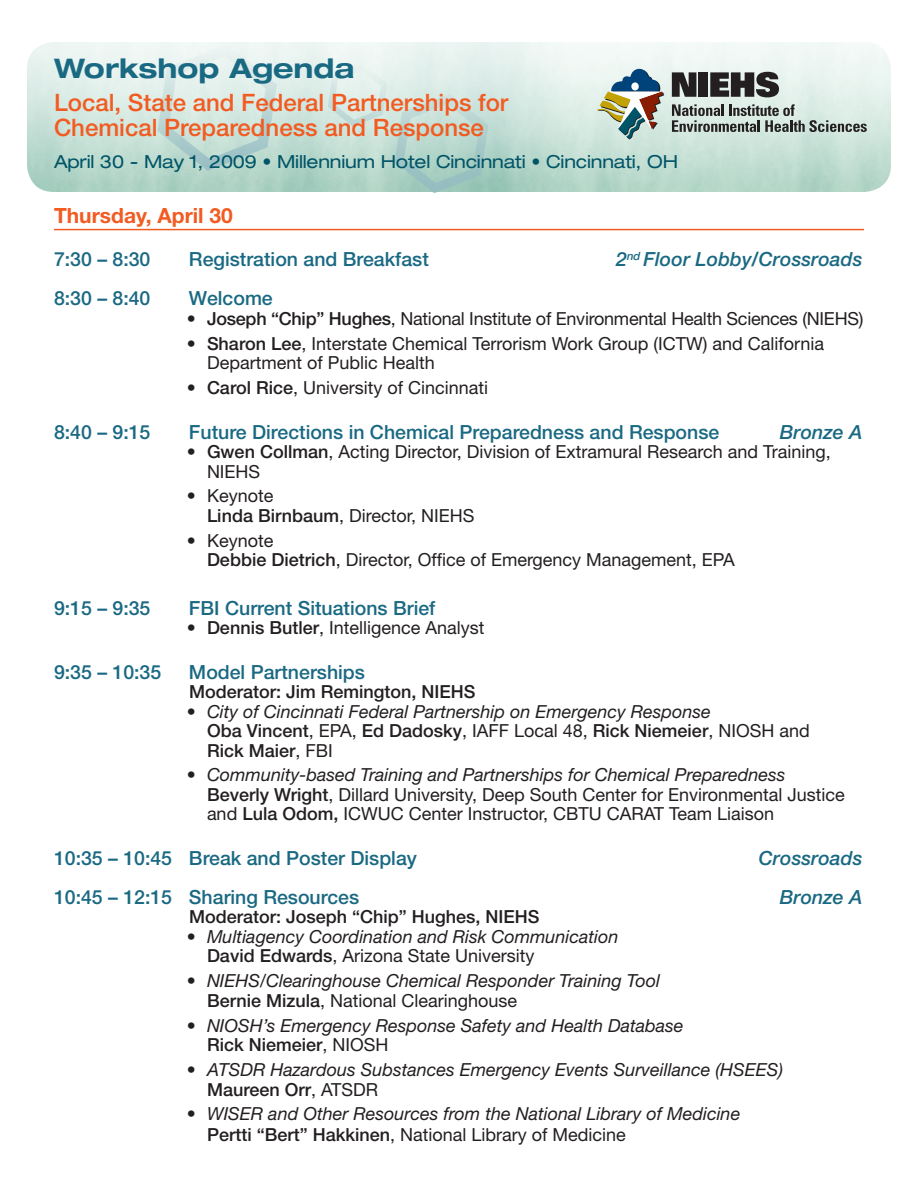
<style>
.page{position:relative;width:918px;height:1188px;background:#fff}
.page>*{position:absolute;margin:0;border:0;box-sizing:border-box;transform-origin:0 0}
.t1{font:700 expanded 27px "Helvetica Neue";color:#1a6983}
.Heading_1{font:500 24px/25.5px "Helvetica Neue";color:#f25b21}
.DAY{font:700 21px "Helvetica Neue";color:#f25b21}
.TIME_TITLE{font:500 19.5px "Helvetica Neue";color:#1a6983}
.TIME_TITLE-2{font:italic 500 19.5px "Helvetica Neue";color:#1a6983}
.BULLETS_NAMES{font:18px/19.5px "Helvetica Neue";color:#231f20}
.BULLETS_NAMES-2{font:italic 18px/19.5px "Helvetica Neue";color:#231f20}
.TIME_TITLE-3{font:500 18px "Helvetica Neue";color:#231f20}
.t2{font:expanded 18px "Helvetica Neue";letter-spacing:-.01em;color:#005467}
.s1{font-weight:500}
.s2{font-style:normal}
.s3{font-weight:500;font-style:normal}
.s4{font-style:italic}
</style>
<div class="page">
<img style="left:27px;top:42px;width:864px;height:150px">
<svg style="left:672px;top:72px;width:24px;height:25px"></svg>
<div style="left:699px;top:72px;width:9px;height:25px;background:#231f20"></div>
<svg style="left:710px;top:72px;width:69px;height:25px;background:#515150"></svg>
<svg style="left:672px;top:104px;width:195px;height:28px;background:#a2ada8"></svg>
<svg style="left:597px;top:69px;width:67px;height:70px;background:#a3afa7"></svg>
<svg style="left:152px;top:42px;width:131px;height:135px;background:#d1e5df"></svg>
<svg style="left:325px;top:60px;width:168px;height:134px;background:#c6dfd8"></svg>
<hr style="left:54px;top:229px;width:810px;height:1px;background:#f25b21">
<p class="t1" style="left:54px;top:52px;width:302px">Workshop Agenda</p>
<p class="Heading_1" style="left:54px;top:89px;width:456px">Local, State and Federal Partnerships for<br>Chemical Preparedness and Response</p>
<p class="t2" style="left:54px;top:151px;width:626px">April 30 - May 1, 2009 • Millennium Hotel Cincinnati • Cincinnati, OH</p>
<p class="DAY" style="left:54px;top:203px;width:180px">Thursday, April 30</p>
<p class="TIME_TITLE" style="left:54px;top:248px;width:98px">7:30 – 8:30</p>
<p class="TIME_TITLE" style="left:189px;top:248px;width:241px">Registration and Breakfast</p>
<p class="TIME_TITLE-2" style="left:616px;top:248px;width:248px">2<sup>nd</sup> Floor Lobby/Crossroads</p>
<p class="TIME_TITLE" style="left:54px;top:287px;width:98px">8:30 – 8:40</p>
<p class="TIME_TITLE" style="left:189px;top:287px;width:85px">Welcome</p>
<p class="BULLETS_NAMES" style="left:187px;top:308px;width:678px">• <span class="s1">Joseph “Chip” Hughes</span>, National Institute of Environmental Health Sciences (NIEHS)</p>
<p class="BULLETS_NAMES" style="left:207px;top:333px;width:619px;text-indent:-20px">• <span class="s1">Sharon Lee</span>, Interstate Chemical Terrorism Work Group (ICTW) and California<br>Department of Public Health</p>
<p class="BULLETS_NAMES" style="left:187px;top:378px;width:303px">• <span class="s1">Carol Rice</span>, University of Cincinnati</p>
<p class="TIME_TITLE" style="left:54px;top:420px;width:98px">8:40 – 9:15</p>
<p class="TIME_TITLE" style="left:189px;top:420px;width:532px">Future Directions in Chemical Preparedness and Response</p>
<p class="TIME_TITLE-2" style="left:780px;top:420px;width:84px">Bronze A</p>
<p class="BULLETS_NAMES" style="left:207px;top:442px;width:625px;text-indent:-20px">• <span class="s1">Gwen Collman</span>, Acting Director, Division of Extramural Research and Training,<br>NIEHS</p>
<p class="BULLETS_NAMES" style="left:207px;top:486px;width:269px;text-indent:-20px">• Keynote<br><span class="s1">Linda Birnbaum</span>, Director, NIEHS</p>
<p class="BULLETS_NAMES" style="left:207px;top:530px;width:529px;text-indent:-20px">• Keynote<br><span class="s1">Debbie Dietrich</span>, Director, Office of Emergency Management, EPA</p>
<p class="TIME_TITLE" style="left:54px;top:596px;width:98px">9:15 – 9:35</p>
<p class="TIME_TITLE" style="left:189px;top:596px;width:248px">FBI Current Situations Brief</p>
<p class="BULLETS_NAMES" style="left:187px;top:618px;width:299px">• <span class="s1">Dennis Butler</span>, Intelligence Analyst</p>
<p class="TIME_TITLE" style="left:54px;top:660px;width:109px">9:35 – 10:35</p>
<p class="TIME_TITLE" style="left:189px;top:660px;width:177px">Model Partnerships</p>
<p class="TIME_TITLE-3" style="left:189px;top:681px;width:288px">Moderator: Jim Remington, NIEHS</p>
<p class="BULLETS_NAMES-2" style="left:207px;top:701px;width:604px;text-indent:-20px"><span class="s2">•</span> City of Cincinnati Federal Partnership on Emergency Response<br><span class="s3">Oba Vincent</span><span class="s2">, EPA,</span> <span class="s3">Ed Dadosky</span><span class="s2">, IAFF Local 48,</span> <span class="s3">Rick Niemeier</span><span class="s2">, NIOSH and<br></span><span class="s3">Rick Maier</span><span class="s2">, FBI</span></p>
<p class="BULLETS_NAMES" style="left:207px;top:765px;width:639px;text-indent:-20px">• <span class="s4">Community-based Training and Partnerships for Chemical Preparedness<br></span><span class="s1">Beverly Wright</span>, Dillard University, Deep South Center for Environmental Justice and <span class="s1">Lula Odom,</span> ICWUC Center Instructor, CBTU CARAT Team Liaison</p>
<p class="TIME_TITLE" style="left:54px;top:846px;width:364px">10:35 – 10:45 Break and Poster Display</p>
<p class="TIME_TITLE-2" style="left:759px;top:846px;width:105px">Crossroads</p>
<p class="TIME_TITLE" style="left:54px;top:885px;width:307px">10:45 – 12:15 Sharing Resources</p>
<p class="TIME_TITLE-2" style="left:780px;top:885px;width:84px">Bronze A</p>
<p class="TIME_TITLE-3" style="left:189px;top:906px;width:352px">Moderator: Joseph “Chip” Hughes, NIEHS</p>
<p class="BULLETS_NAMES-2" style="left:207px;top:926px;width:413px;text-indent:-20px"><span class="s2">•</span> Multiagency Coordination and Risk Communication<br><span class="s3">David Edwards</span><span class="s2">, Arizona State University</span></p>
<p class="BULLETS_NAMES-2" style="left:207px;top:971px;width:455px;text-indent:-20px"><span class="s2">•</span> NIEHS/Clearinghouse Chemical Responder Training Tool<br><span class="s3">Bernie Mizula</span><span class="s2">, National Clearinghouse</span></p>
<p class="BULLETS_NAMES-2" style="left:207px;top:1015px;width:478px;text-indent:-20px"><span class="s2">•</span> NIOSH’s Emergency Response Safety and Health Database<br><span class="s3">Rick Niemeier</span><span class="s2">, NIOSH</span></p>
<p class="BULLETS_NAMES-2" style="left:207px;top:1060px;width:578px;text-indent:-20px"><span class="s2">•</span> ATSDR Hazardous Substances Emergency Events Surveillance (HSEES)<br><span class="s3">Maureen Orr</span><span class="s2">, ATSDR</span></p>
<p class="BULLETS_NAMES-2" style="left:207px;top:1104px;width:535px;line-height:20.2px;text-indent:-20px"><span class="s2">•</span> WISER and Other Resources from the National Library of Medicine<br><span class="s3">Pertti “Bert” Hakkinen</span><span class="s2">, National Library of Medicine</span></p>
</div>
